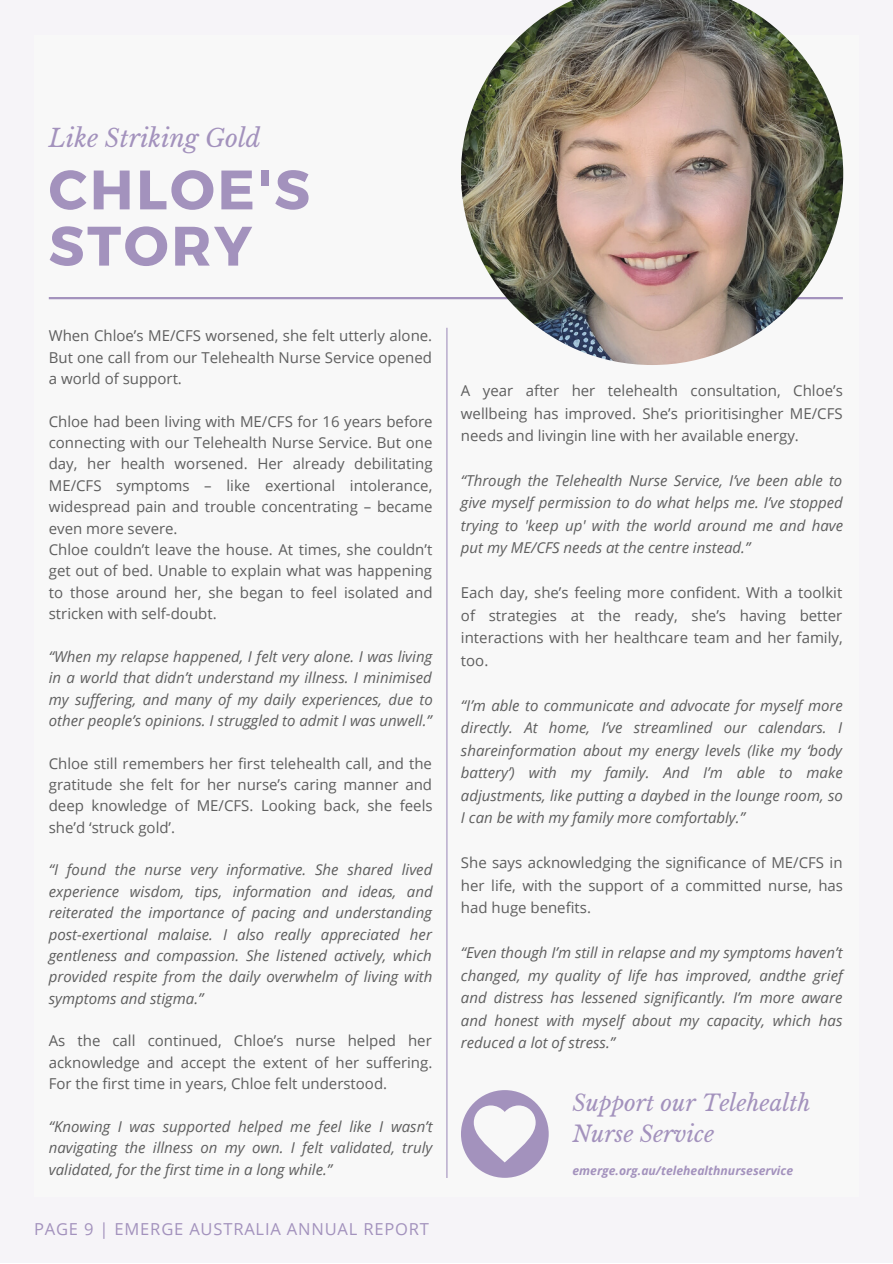
<style>
.page{position:relative;width:893px;height:1264px;background:#fff}
.page>*{position:absolute;margin:0;border:0;box-sizing:border-box;transform-origin:0 0}
.t1{font:700 55.5px/56.2px "Montserrat";letter-spacing:.05em;color:#a392bd}
.t2{font:italic 24.6px "Libre Baskerville";color:#a392bd}
.t3{font:italic 22.35px/30.9px "Libre Baskerville";color:#a392bd}
.t4{font:16.5px "Open Sans";letter-spacing:.05em;color:#a392bd}
.t5{font:italic 15px/22.5px "Open Sans";color:#5e5e5e;text-align:justify}
.t6{font:15px/21.3px "Open Sans";color:#5e5e5e;text-align:justify}
.t7{font:italic 700 12.15px "Open Sans";color:#a392bd}
</style>
<div class="page">
<div style="left:0;top:0;width:892px;height:1262px;background:#f6f4f8"></div>
<div style="left:34px;top:35px;width:824px;height:1161px;background:#f8f8f8"></div>
<hr style="left:49px;top:297px;width:793px;height:2px;background:#a392bd">
<img style="left:461px;top:0;width:382px;height:365px">
<div style="left:461px;top:1090px;width:87px;height:87px;background:#a392bd;border-radius:50%"></div>
<svg style="left:473px;top:1105px;width:62px;height:57px"></svg>
<hr style="left:446px;top:328px;width:1px;height:849px;background:#a392bd">
<h2 class="t2" style="left:49px;top:123px;width:213px">Like Striking Gold</h2>
<h1 class="t1" style="left:49px;top:159px;width:263px">CHLOE'S<br>STORY</h1>
<p class="t6" style="left:49px;top:325px;width:385px">When Chloe’s ME/CFS worsened, she felt utterly alone.<br>But one call from our Telehealth Nurse Service opened a world of support.</p>
<p class="t6" style="left:49px;top:410px;width:385px;text-align:left">Chloe had been living with ME/CFS for 16 years before connecting with our Telehealth Nurse Service. But one day, her health worsened. Her already debilitating ME/CFS symptoms – like exertional intolerance, widespread pain and trouble concentrating – became even more severe.<br>Chloe couldn’t leave the house. At times, she couldn’t get out of bed. Unable to explain what was happening to those around her, she began to feel isolated and stricken with self-doubt.</p>
<p class="t5" style="left:49px;top:645px;width:385px;line-height:21.3px">“When my relapse happened, I felt very alone. I was living in a world that didn’t understand my illness. I minimised my suffering, and many of my daily experiences, due to other people’s opinions. I struggled to admit I was unwell.”</p>
<p class="t6" style="left:49px;top:752px;width:385px">Chloe still remembers her first telehealth call, and the gratitude she felt for her nurse’s caring manner and deep knowledge of ME/CFS. Looking back, she feels she’d ‘struck gold’.</p>
<p class="t5" style="left:49px;top:859px;width:385px;line-height:21.3px">“I found the nurse very informative. She shared lived experience wisdom, tips, information and ideas, and reiterated the importance of pacing and understanding post-exertional malaise. I also really appreciated her gentleness and compassion. She listened actively, which provided respite from the daily overwhelm of living with symptoms and stigma.”</p>
<p class="t6" style="left:49px;top:1029px;width:385px">As the call continued, Chloe’s nurse helped her acknowledge and accept the extent of her suffering.<br>For the first time in years, Chloe felt understood.</p>
<p class="t5" style="left:49px;top:1115px;width:385px;line-height:21.3px">“Knowing I was supported helped me feel like I wasn’t navigating the illness on my own. I felt validated, truly validated, for the first time in a long while.”</p>
<p class="t4" style="left:34px;top:1217px;width:396px">PAGE 9 | EMERGE AUSTRALIA ANNUAL REPORT</p>
<p class="t6" style="left:461px;top:379px;width:383px;line-height:22.5px">A year after her telehealth consultation, Chloe’s wellbeing has improved. She’s prioritisingher ME/CFS needs and livingin line with her available energy.</p>
<p class="t5" style="left:461px;top:469px;width:383px">“Through the Telehealth Nurse Service, I’ve been able to give myself permission to do what helps me. I’ve stopped trying to 'keep up' with the world around me and have put my ME/CFS needs at the centre instead.”</p>
<p class="t6" style="left:461px;top:581px;width:383px;line-height:22.5px">Each day, she’s feeling more confident. With a toolkit of strategies at the ready, she’s having better interactions with her healthcare team and her family, too.</p>
<p class="t5" style="left:461px;top:693px;width:383px">“I’m able to communicate and advocate for myself more directly. At home, I’ve streamlined our calendars. I shareinformation about my energy levels (like my ‘body battery’) with my family. And I’m able to make adjustments, like putting a daybed in the lounge room, so I can be with my family more comfortably.”</p>
<p class="t6" style="left:461px;top:851px;width:383px;line-height:22.5px">She says acknowledging the significance of ME/CFS in her life, with the support of a committed nurse, has had huge benefits.</p>
<p class="t5" style="left:461px;top:941px;width:383px">“Even though I’m still in relapse and my symptoms haven’t changed, my quality of life has improved, andthe grief and distress has lessened significantly. I’m more aware and honest with myself about my capacity, which has reduced a lot of stress.”</p>
<h3 class="t3" style="left:572px;top:1087px;width:239px">Support our Telehealth<br>Nurse Service</h3>
<p class="t7" style="left:572px;top:1162px;width:222px">emerge.org.au/telehealthnurseservice</p>
</div>
